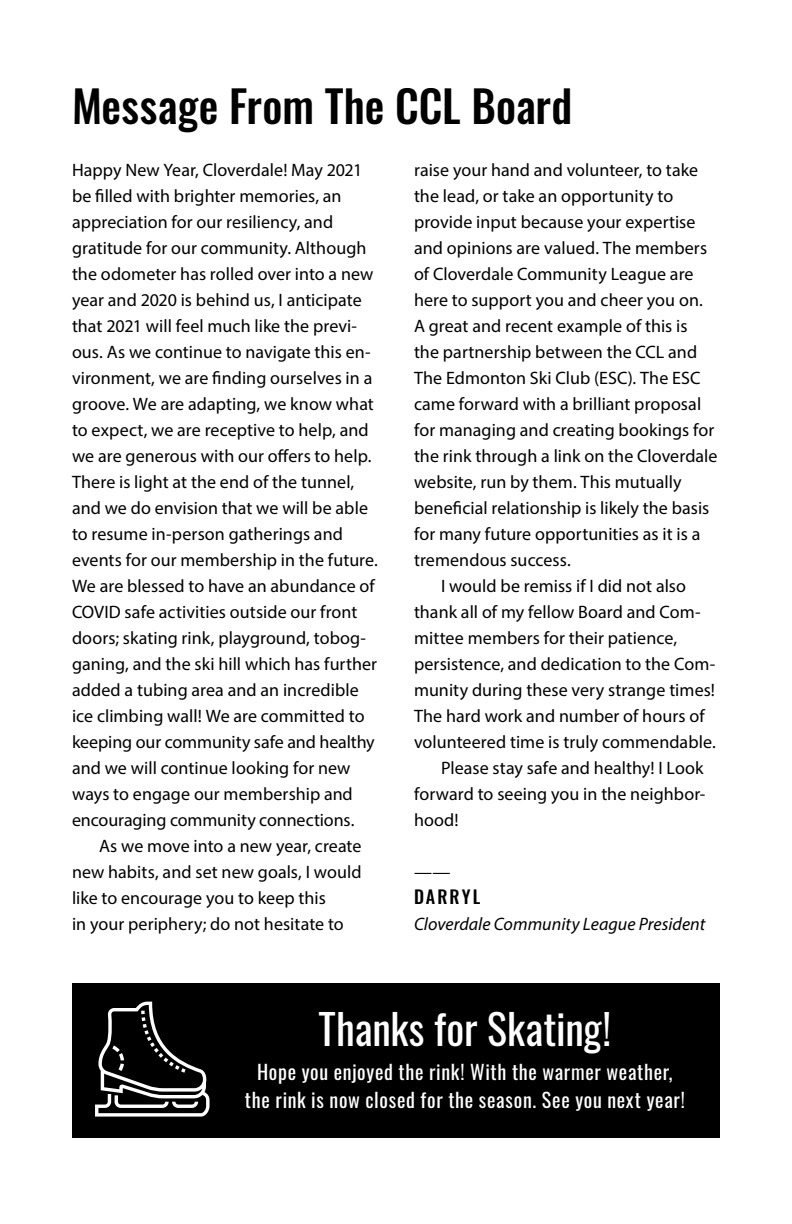
<style>
.page{position:relative;width:792px;height:1224px;background:#fff}
.page>*{position:absolute;margin:0;border:0;box-sizing:border-box;transform-origin:0 0}
.t1{font:500 44px "Oswald";color:#000}
.t2{font:42px "Oswald";color:#fff}
.t3{font:20px/28px "Oswald";letter-spacing:.035em;color:#fff;text-align:center}
.t4{font:18px/26px "Myriad Pro";color:#000}
.t5{font:italic 18px "Myriad Pro";color:#000}
.t6{font:500 18px "Oswald";letter-spacing:.11em;color:#000}
</style>
<div class="page">
<div style="left:72px;top:984px;width:648px;height:154px;background:#000"></div>
<svg style="left:95px;top:1002px;width:115px;height:115px"></svg>
<h1 class="t1" style="left:72px;top:83px;width:502px">Message From The CCL Board</h1>
<p class="t4" style="left:72px;top:157px;width:307px">Happy New Year, Cloverdale! May 2021 be filled with brighter memories, an appreciation for our resiliency, and gratitude for our community. Although the odometer has rolled over into a new year and 2020 is behind us, I anticipate that 2021 will feel much like the previ&shy;ous. As we continue to navigate this en&shy;vironment, we are finding ourselves in a groove. We are adapting, we know what to expect, we are receptive to help, and we are generous with our offers to help.<br>There is light at the end of the tunnel, and we do envision that we will be able to resume in-person gatherings and events for our membership in the future.<br>We are blessed to have an abundance of COVID safe activities outside our front doors; skating rink, playground, tobog&shy;ganing, and the ski hill which has further added a tubing area and an incredible ice climbing wall! We are committed to keeping our community safe and healthy and we will continue looking for new ways to engage our membership and encouraging community connections.</p>
<p class="t4" style="left:72px;top:832px;width:291px;text-indent:27px">As we move into a new year, create new habits, and set new goals, I would like to encourage you to keep this<br>in your periphery; do not hesitate to</p>
<p class="t4" style="left:414px;top:156px;width:286px">raise your hand and volunteer, to take</p>
<p class="t4" style="left:414px;top:182px;width:261px">the lead, or take an opportunity to</p>
<p class="t4" style="left:414px;top:208px;width:283px">provide input because your expertise</p>
<p class="t4" style="left:414px;top:234px;width:295px">and opinions are valued. The members</p>
<p class="t4" style="left:414px;top:260px;width:281px">of Cloverdale Community League are</p>
<p class="t4" style="left:414px;top:286px;width:290px">here to support you and cheer you on.</p>
<p class="t4" style="left:414px;top:312px;width:275px">A great and recent example of this is</p>
<p class="t4" style="left:414px;top:338px;width:285px">the partnership between the CCL and</p>
<p class="t4" style="left:414px;top:364px;width:288px">The Edmonton Ski Club (ESC). The ESC</p>
<p class="t4" style="left:414px;top:390px;width:289px">came forward with a brilliant proposal</p>
<p class="t4" style="left:414px;top:416px;width:302px">for managing and creating bookings for</p>
<p class="t4" style="left:414px;top:442px;width:305px">the rink through a link on the Cloverdale</p>
<p class="t4" style="left:414px;top:468px;width:269px">website, run by them. This mutually</p>
<p class="t4" style="left:414px;top:494px;width:297px">beneficial relationship is likely the basis</p>
<p class="t4" style="left:414px;top:520px;width:288px">for many future opportunities as it is a</p>
<p class="t4" style="left:414px;top:546px;width:158px">tremendous success.</p>
<p class="t4" style="left:441px;top:572px;width:247px">I would be remiss if I did not also</p>
<p class="t4" style="left:414px;top:598px;width:288px">thank all of my fellow Board and Com-</p>
<p class="t4" style="left:414px;top:624px;width:265px">mittee members for their patience,</p>
<p class="t4" style="left:414px;top:650px;width:303px">persistence, and dedication to the Com-</p>
<p class="t4" style="left:414px;top:676px;width:302px">munity during these very strange times!</p>
<p class="t4" style="left:414px;top:702px;width:292px">The hard work and number of hours of</p>
<p class="t4" style="left:414px;top:728px;width:303px">volunteered time is truly commendable.</p>
<p class="t4" style="left:441px;top:754px;width:264px">Please stay safe and healthy! I Look</p>
<p class="t4" style="left:414px;top:780px;width:293px">forward to seeing you in the neighbor-</p>
<p class="t4" style="left:414px;top:806px;width:46px">hood!</p>
<p class="t4" style="left:414px;top:858px;width:38px">——</p>
<p class="t6" style="left:414px;top:887px;width:68px">DARRYL</p>
<p class="t5" style="left:414px;top:912px;width:293px">Cloverdale Community League President</p>
<h2 class="t2" style="left:319px;top:992px;width:294px">Thanks for Skating!</h2>
<p class="t3" style="left:245px;top:1056px;width:441px">Hope you enjoyed the rink! With the warmer weather, the rink is now closed for the season. See you next year!</p>
</div>
